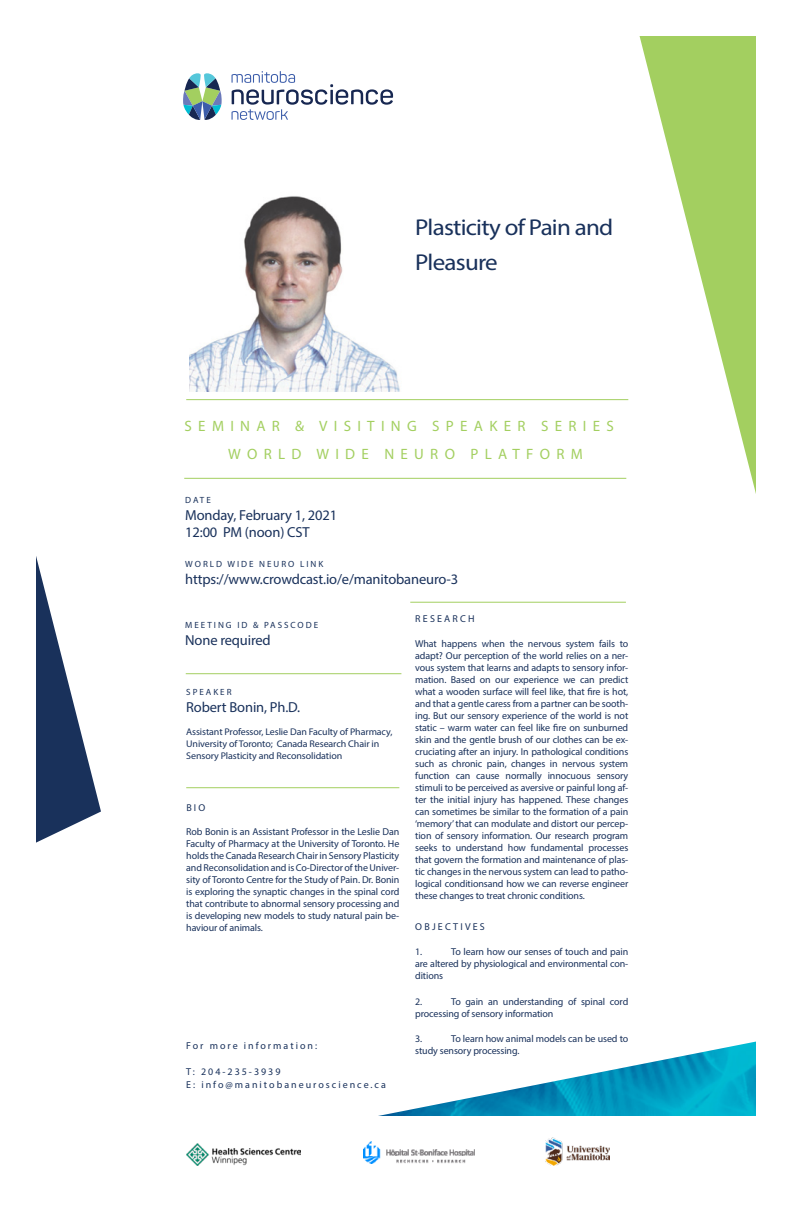
<style>
.page{position:relative;width:792px;height:1224px;background:#fff}
.page>*{position:absolute;margin:0;border:0;box-sizing:border-box;transform-origin:0 0}
.t1{font:23px/35px "Myriad Pro";letter-spacing:-.03em;color:#19315b;scale:1.09 1}
.t2{font:15px/27.9px "Myriad Pro";letter-spacing:.42em;color:#a3cf60}
.t3{font:14.5px/17px "Myriad Pro";letter-spacing:-.01em;color:#19315b}
.t4{font:10px/12px "Myriad Pro";letter-spacing:-.01em;color:#19315b;text-align:justify}
.t5{font:10px/13px "Myriad Pro";letter-spacing:.2em;color:#19315b}
.t6{font:10px "Myriad Pro";letter-spacing:.22em;color:#19315b}
.t7{font:9.7px/12px "Myriad Pro";letter-spacing:-.01em;color:#19315b}
.t8{font:9px "Myriad Pro";letter-spacing:.22em;color:#19315b}
</style>
<div class="page">
<img style="left:378px;top:1042px;width:378px;height:74px">
<svg style="left:36px;top:556px;width:65px;height:287px"></svg>
<svg style="left:640px;top:36px;width:116px;height:458px"></svg>
<hr style="left:184px;top:478px;width:442px;height:1px;background:#a3cf60">
<hr style="left:186px;top:673px;width:215px;height:1px;background:#a3cf60">
<svg style="left:232px;top:71px;width:161px;height:49px"></svg>
<svg style="left:183px;top:73px;width:39px;height:47px"></svg>
<hr style="left:186px;top:787px;width:213px;height:1px;background:#a3cf60">
<img style="left:187px;top:1143px;width:114px;height:22px">
<img style="left:364px;top:1141px;width:111px;height:22px">
<img style="left:546px;top:1138px;width:63px;height:27px">
<hr style="left:186px;top:399px;width:442px;height:1px;background:#a3cf60">
<img style="left:189px;top:196px;width:211px;height:196px">
<hr style="left:410px;top:602px;width:216px;height:1px;background:#a3cf60">
<h1 class="t1" style="left:415px;top:210px;width:183px">Plasticity of Pain and<br>Pleasure</h1>
<h2 class="t2" style="left:228px;top:412px;width:387px;text-indent:-43px">SEMINAR &amp; VISITING SPEAKER SERIES<br>WORLD WIDE NEURO PLATFORM</h2>
<p class="t8" style="left:185px;top:494px;width:27px">DATE</p>
<h3 class="t3" style="left:185px;top:506px;width:153px">Monday, February 1, 2021<br>12:00 PM (noon) CST</h3>
<p class="t8" style="left:185px;top:559px;width:139px">WORLD WIDE NEURO LINK</p>
<h3 class="t3" style="left:185px;top:571px;width:274px">https://www.crowdcast.io/e/manitobaneuro-3</h3>
<p class="t8" style="left:185px;top:620px;width:134px">MEETING ID &amp; PASSCODE</p>
<h3 class="t3" style="left:185px;top:632px;width:87px">None required</h3>
<p class="t6" style="left:415px;top:612px;width:61px">RESEARCH</p>
<p class="t4" style="left:415px;top:638px;width:215px">What happens when the nervous system fails to adapt? Our perception of the world relies on a ner&shy;vous system that learns and adapts to sensory infor&shy;mation. Based on our experience we can predict what a wooden surface will feel like, that fire is hot, and that a gentle caress from a partner can be sooth&shy;ing. But our sensory experience of the world is not static – warm water can feel like fire on sunburned skin and the gentle brush of our clothes can be ex&shy;cruciating after an injury. In pathological conditions such as chronic pain, changes in nervous system function can cause normally innocuous sensory stimuli to be perceived as aversive or painful long af&shy;ter the initial injury has happened. These changes can sometimes be similar to the formation of a pain ‘memory’ that can modulate and distort our percep&shy;tion of sensory information. Our research program seeks to understand how fundamental processes that govern the formation and maintenance of plas&shy;tic changes in the nervous system can lead to patho&shy;logical conditionsand how we can reverse engineer these changes to treat chronic conditions.</p>
<p class="t6" style="left:415px;top:920px;width:71px">OBJECTIVES</p>
<p class="t4" style="left:415px;top:946px;width:9px">1.</p>
<p class="t8" style="left:186px;top:686px;width:47px">SPEAKER</p>
<h3 class="t3" style="left:186px;top:698px;width:115px">Robert Bonin, Ph.D.</h3>
<p class="t7" style="left:186px;top:725px;width:208px">Assistant Professor, Leslie Dan Faculty of Pharmacy,<br>University of Toronto; Canada Research Chair in<br>Sensory Plasticity and Reconsolidation</p>
<p class="t4" style="left:186px;top:802px;width:21px">BIO</p>
<p class="t4" style="left:186px;top:826px;width:215px">Rob Bonin is an Assistant Professor in the Leslie Dan Faculty of Pharmacy at the University of Toronto. He holds the Canada Research Chair in Sensory Plasticity and Reconsolidation and is Co-Director of the Univer&shy;sity of Toronto Centre for the Study of Pain. Dr. Bonin is exploring the synaptic changes in the spinal cord that contribute to abnormal sensory processing and is developing new models to study natural pain be&shy;haviour of animals.</p>
<p class="t4" style="left:415px;top:946px;width:215px;text-indent:36px">To learn how our senses of touch and pain are altered by physiological and environmental con&shy;ditions</p>
<p class="t4" style="left:415px;top:995px;width:9px">2.</p>
<p class="t4" style="left:415px;top:995px;width:215px;text-indent:36px">To gain an understanding of spinal cord processing of sensory information</p>
<p class="t4" style="left:415px;top:1033px;width:9px">3.</p>
<p class="t4" style="left:415px;top:1033px;width:215px;text-indent:36px">To learn how animal models can be used to study sensory processing.</p>
<p class="t5" style="left:186px;top:1039px;width:132px">For more information:</p>
<p class="t5" style="left:186px;top:1065px;width:201px">T: 204-235-3939<br>E: info@manitobaneuroscience.ca</p>
</div>
